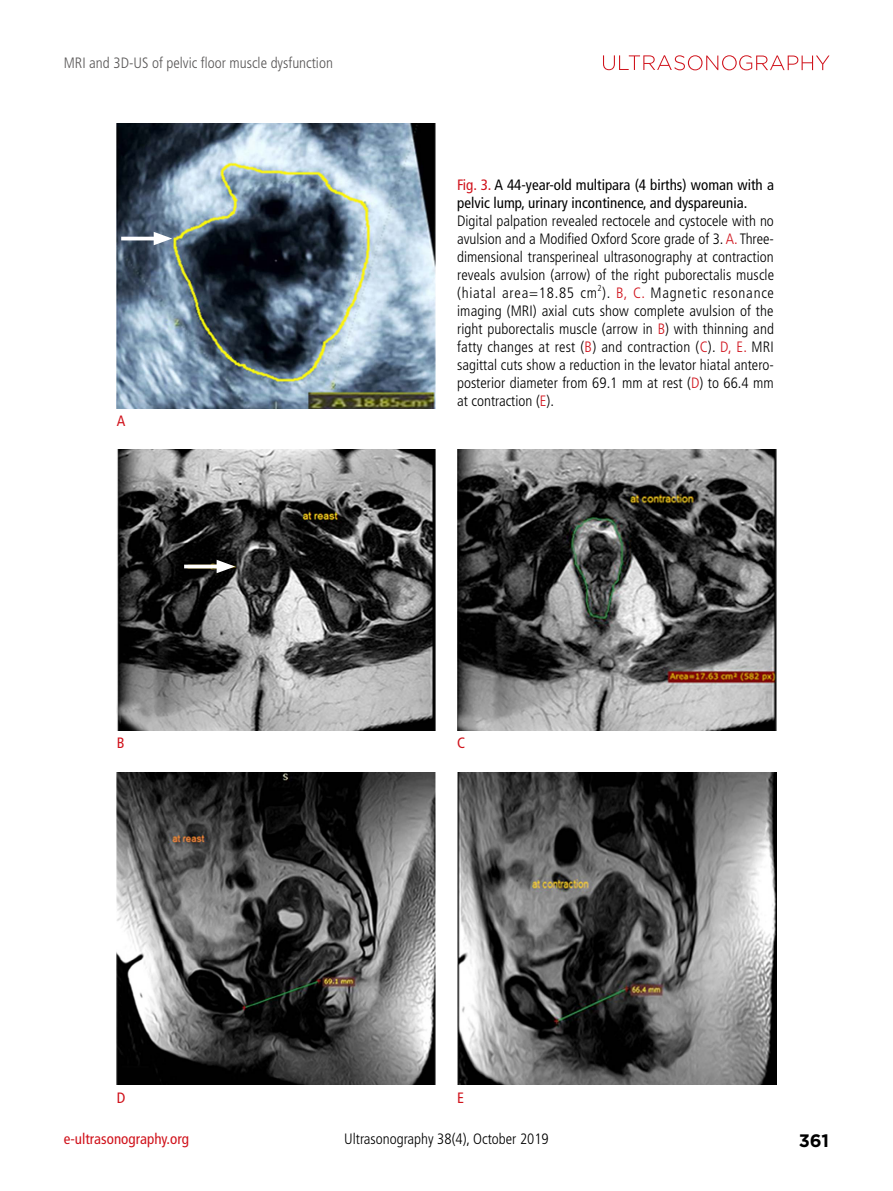
<style>
.page{position:relative;width:893px;height:1191px;background:#fff}
.page>*{position:absolute;margin:0;border:0;box-sizing:border-box;transform-origin:0 0}
.t1{font:700 18px "Gotham";color:#000}
.t2{font:300 condensed 15px/18px "Frutiger LT Std";color:#000;text-align:justify}
.t3{font:condensed 15px/18px "Frutiger LT Std";color:#000}
.t4{font:300 condensed 15px "Frutiger LT Std";color:#595757}
.t5{font:condensed 15px "Frutiger LT Std";color:#d0121b}
.t6{font:300 condensed 8.7px "Frutiger LT Std";color:#000}
.s1{color:#d0121b}
</style>
<div class="page">
<svg style="left:603px;top:55px;width:226px;height:15px"></svg>
<img style="left:117px;top:123px;width:319px;height:285px">
<img style="left:117px;top:450px;width:319px;height:280px">
<img style="left:457px;top:450px;width:319px;height:280px">
<img style="left:117px;top:772px;width:319px;height:312px">
<img style="left:457px;top:772px;width:319px;height:312px">
<svg style="left:184px;top:564px;width:33px;height:4px"></svg>
<svg style="left:217px;top:560px;width:18px;height:13px"></svg>
<hr style="left:121px;top:237px;width:40px;height:3px;background:#fff">
<svg style="left:154px;top:232px;width:18px;height:13px"></svg>
<p class="t4" style="left:64px;top:54px;width:271px">MRI and 3D-US of pelvic floor muscle dysfunction</p>
<p class="t5" style="left:117px;top:412px;width:10px">A</p>
<p class="t3" style="left:457px;top:176px;width:318px"><span class="s1">Fig. 3.</span> A 44-year-old multipara (4 births) woman with a pelvic lump, urinary incontinence, and dyspareunia.</p>
<p class="t2" style="left:457px;top:212px;width:318px">Digital palpation revealed rectocele and cystocele with no avulsion and a Modified Oxford Score grade of 3. <span class="s1">A.</span> Three&shy;dimensional transperineal ultrasonography at contraction reveals avulsion (arrow) of the right puborectalis muscle (hiatal area=18.85 cm ). <span class="s1">B, C.</span> Magnetic resonance</p>
<p class="t6" style="left:598px;top:283px;width:6px">2</p>
<p class="t2" style="left:457px;top:302px;width:318px">imaging (MRI) axial cuts show complete avulsion of the right puborectalis muscle (arrow in <span class="s1">B</span>) with thinning and fatty changes at rest (<span class="s1">B</span>) and contraction (<span class="s1">C</span>). <span class="s1">D, E.</span> MRI sagittal cuts show a reduction in the levator hiatal antero&shy;posterior diameter from 69.1 mm at rest (<span class="s1">D</span>) to 66.4 mm at contraction (<span class="s1">E</span>).</p>
<p class="t5" style="left:117px;top:734px;width:9px">B</p>
<p class="t5" style="left:457px;top:734px;width:10px">C</p>
<p class="t5" style="left:117px;top:1088px;width:10px">D</p>
<p class="t5" style="left:457px;top:1088px;width:8px">E</p>
<p class="t5" style="left:64px;top:1130px;width:127px">e-ultrasonography.org</p>
<p class="t2" style="left:344px;top:1130px;width:206px">Ultrasonography 38(4), October 2019</p>
<p class="t1" style="left:799px;top:1130px;width:32px">361</p>
</div>
